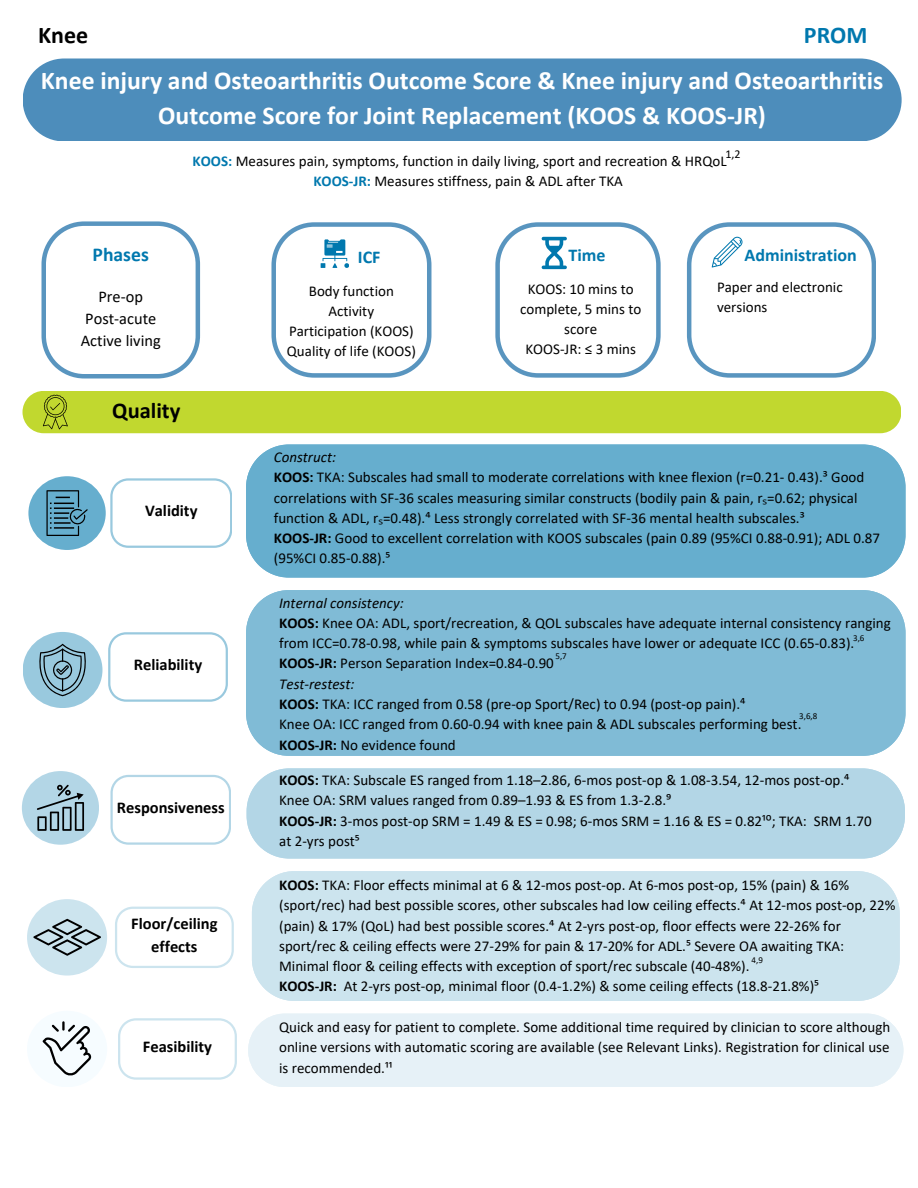
<style>
.page{position:relative;width:918px;height:1188px;background:#fff}
.page>*{position:absolute;margin:0;border:0;box-sizing:border-box;transform-origin:0 0}
.t1{font:700 25.65px/34.8px "Calibri";color:#fff;text-align:center}
.t2{font:700 24px "Calibri";color:#000}
.t3{font:700 24px "Calibri";color:#0078ae}
.t4{font:700 22.5px "Calibri";color:#000}
.t5{font:700 19.65px "Calibri";color:#0078ae}
.t6{font:700 18px "Calibri";color:#0078ae}
.t7{font:700 16.5px/22.5px "Calibri";color:#000;text-align:center}
.t8{font:16.35px "Calibri";color:#000}
.t9{font:15px/20.2px "Calibri";color:#000}
.t10{font:italic 15px "Calibri";color:#000}
.t11{font:12px "Calibri";color:#000}
.t12{font:9px "Calibri";color:#000}
.s1{font-weight:700;color:#0078ae}
.s2{font-weight:700}
.s3{font-family:"Noto Sans"}
</style>
<div class="page">
<div style="left:23px;top:391px;width:878px;height:42px;background:#c1d82f"></div>
<div style="left:23px;top:58px;width:879px;height:83px;background:#4d8dbb"></div>
<svg style="left:110px;top:775px;width:121px;height:70px"></svg>
<div style="left:22px;top:771px;width:77px;height:74px;background:#b3d6e6;border-radius:50%"></div>
<svg style="left:37px;top:785px;width:47px;height:46px"></svg>
<div style="left:247px;top:768px;width:658px;height:90px;background:#b3d6e6"></div>
<svg style="left:118px;top:1018px;width:119px;height:62px"></svg>
<div style="left:27px;top:1011px;width:80px;height:76px;background:#f6fcff;border-radius:50%"></div>
<div style="left:248px;top:1014px;width:655px;height:73px;background:#e6f1f7"></div>
<svg style="left:43px;top:1021px;width:49px;height:55px"></svg>
<div style="left:28px;top:476px;width:78px;height:74px;background:#66aece;border-radius:50%"></div>
<svg style="left:46px;top:490px;width:42px;height:46px"></svg>
<svg style="left:110px;top:478px;width:122px;height:70px"></svg>
<svg style="left:108px;top:632px;width:120px;height:70px"></svg>
<div style="left:23px;top:632px;width:79px;height:76px;background:#99c9de;border-radius:50%"></div>
<svg style="left:39px;top:644px;width:47px;height:52px"></svg>
<svg style="left:115px;top:907px;width:119px;height:61px"></svg>
<div style="left:27px;top:899px;width:80px;height:77px;background:#cce4ee;border-radius:50%"></div>
<div style="left:252px;top:871px;width:648px;height:129px;background:#cce4ee"></div>
<svg style="left:33px;top:919px;width:68px;height:37px"></svg>
<div style="left:246px;top:590px;width:659px;height:165px;background:#80bbd6"></div>
<svg style="left:687px;top:222px;width:189px;height:156px"></svg>
<svg style="left:495px;top:222px;width:166px;height:156px"></svg>
<svg style="left:41px;top:221px;width:159px;height:158px"></svg>
<svg style="left:271px;top:222px;width:160px;height:156px"></svg>
<div style="left:246px;top:444px;width:659px;height:133px;background:#66aece"></div>
<p class="t2" style="left:38px;top:25px;width:52px">Knee</p>
<p class="t3" style="left:804px;top:25px;width:65px">PROM</p>
<p class="t1" style="left:41px;top:65px;width:844px">Knee injury and Osteoarthritis Outcome Score &amp; Knee injury and Osteoarthritis<br>Outcome Score for Joint Replacement (KOOS &amp; KOOS-JR)</p>
<p class="t11" style="left:725px;top:149px;width:17px">1,2</p>
<h2 class="t9" style="left:193px;top:152px;width:536px"><span class="s1">KOOS:</span> Measures pain, symptoms, function in daily living, sport and recreation &amp; HRQoL</h2>
<h1 class="t9" style="left:313px;top:172px;width:311px"><span class="s1">KOOS-JR:</span> Measures stiffness, pain &amp; ADL after TKA</h1>
<h5 class="t5" style="left:93px;top:246px;width:58px">Phases</h5>
<p class="t8" style="left:98px;top:290px;width:46px">Pre-op</p>
<p class="t8" style="left:85px;top:312px;width:73px">Post-acute</p>
<p class="t8" style="left:81px;top:334px;width:81px">Active living</p>
<p class="t4" style="left:112px;top:401px;width:70px">Quality</p>
<p class="t6" style="left:358px;top:250px;width:24px">ICF</p>
<h3 class="t9" style="left:309px;top:282px;width:87px">Body function</h3>
<p class="t9" style="left:329px;top:302px;width:47px">Activity</p>
<h6 class="t9" style="left:289px;top:322px;width:126px">Participation (KOOS)</h6>
<p class="t9" style="left:287px;top:343px;width:131px">Quality of life (KOOS)</p>
<p class="t6" style="left:568px;top:247px;width:39px">Time</p>
<h4 class="t9" style="left:520px;top:280px;width:123px;text-align:center">KOOS: 10 mins to complete, 5 mins to score</h4>
<p class="t9" style="left:525px;top:340px;width:112px">KOOS-JR: ≤ 3 mins</p>
<p class="t6" style="left:745px;top:247px;width:114px">Administration</p>
<h5 class="t9" style="left:717px;top:278px;width:127px">Paper and electronic versions</h5>
<h5 class="t7" style="left:145px;top:501px;width:54px">Validity</h5>
<p class="t7" style="left:134px;top:655px;width:70px">Reliability</p>
<p class="t7" style="left:117px;top:798px;width:109px">Responsiveness</p>
<p class="t7" style="left:131px;top:914px;width:88px">Floor/ceiling effects</p>
<p class="t7" style="left:143px;top:1037px;width:71px">Feasibility</p>
<p class="t10" style="left:274px;top:451px;width:64px">Construct:</p>
<p class="t9" style="left:274px;top:469px;width:592px"><span class="s2">KOOS:</span> TKA: Subscales had small to moderate correlations with knee flexion (r=0.21- 0.43).³ Good correlations with SF-36 scales measuring similar constructs (bodily pain &amp; pain, r<span class="s3">ₛ</span>=0.62; physical function &amp; ADL, r<span class="s3">ₛ</span>=0.48).⁴ Less strongly correlated with SF-36 mental health subscales.³</p>
<p class="t9" style="left:274px;top:529px;width:608px"><span class="s2">KOOS-JR:</span> Good to excellent correlation with KOOS subscales (pain 0.89 (95%CI 0.88-0.91); ADL 0.87 (95%CI 0.85-0.88).⁵</p>
<p class="t10" style="left:279px;top:596px;width:126px">Internal consistency:</p>
<p class="t9" style="left:279px;top:614px;width:613px"><span class="s2">KOOS:</span> Knee OA: ADL, sport/recreation, &amp; QOL subscales have adequate internal consistency ranging from ICC=0.78-0.98, while pain &amp; symptoms subscales have lower or adequate ICC (0.65-0.83).</p>
<p class="t9" style="left:279px;top:654px;width:276px"><span class="s2">KOOS-JR:</span> Person Separation Index=0.84-0.90</p>
<p class="t12" style="left:853px;top:635px;width:13px">3,6</p>
<h6 class="t12" style="left:555px;top:653px;width:13px">5,7</h6>
<h2 class="t10" style="left:279px;top:678px;width:77px">Test-restest:</h2>
<p class="t9" style="left:279px;top:695px;width:468px"><span class="s2">KOOS:</span> TKA: ICC ranged from 0.58 (pre-op Sport/Rec) to 0.94 (post-op pain).⁴</p>
<p class="t9" style="left:279px;top:716px;width:524px">Knee OA: ICC ranged from 0.60-0.94 with knee pain &amp; ADL subscales performing best.</p>
<p class="t9" style="left:279px;top:736px;width:178px"><span class="s2">KOOS-JR:</span> No evidence found</p>
<p class="t12" style="left:799px;top:713px;width:20px">3,6,8</p>
<p class="t9" style="left:279px;top:771px;width:572px"><span class="s2">KOOS:</span> TKA: Subscale ES ranged from 1.18–2.86, 6-mos post-op &amp; 1.08-3.54, 12-mos post-op.⁴</p>
<p class="t9" style="left:279px;top:791px;width:394px">Knee OA: SRM values ranged from 0.89–1.93 &amp; ES from 1.3-2.8.⁹</p>
<p class="t9" style="left:279px;top:812px;width:594px"><span class="s2">KOOS-JR:</span> 3-mos post-op SRM = 1.49 &amp; ES = 0.98; 6-mos SRM = 1.16 &amp; ES = 0.82¹⁰; TKA: SRM 1.70 at 2-yrs post⁵</p>
<p class="t9" style="left:279px;top:876px;width:618px"><span class="s2">KOOS:</span> TKA: Floor effects minimal at 6 &amp; 12-mos post-op. At 6-mos post-op, 15% (pain) &amp; 16% (sport/rec) had best possible scores, other subscales had low ceiling effects.⁴ At 12-mos post-op, 22% (pain) &amp; 17% (QoL) had best possible scores.⁴ At 2-yrs post-op, floor effects were 22-26% for sport/rec &amp; ceiling effects were 27-29% for pain &amp; 17-20% for ADL.⁵ Severe OA awaiting TKA:<br>Minimal floor &amp; ceiling effects with exception of sport/rec subscale (40-48%).</p>
<p class="t9" style="left:279px;top:978px;width:542px"><span class="s2">KOOS-JR:</span> At 2-yrs post-op, minimal floor (0.4-1.2%) &amp; some ceiling effects (18.8-21.8%)⁵</p>
<p class="t12" style="left:752px;top:957px;width:13px">4,9</p>
<h6 class="t9" style="left:279px;top:1018px;width:613px;text-align:justify">Quick and easy for patient to complete. Some additional time required by clinician to score although online versions with automatic scoring are available (see Relevant Links). Registration for clinical use is recommended.¹¹</h6>
</div>
